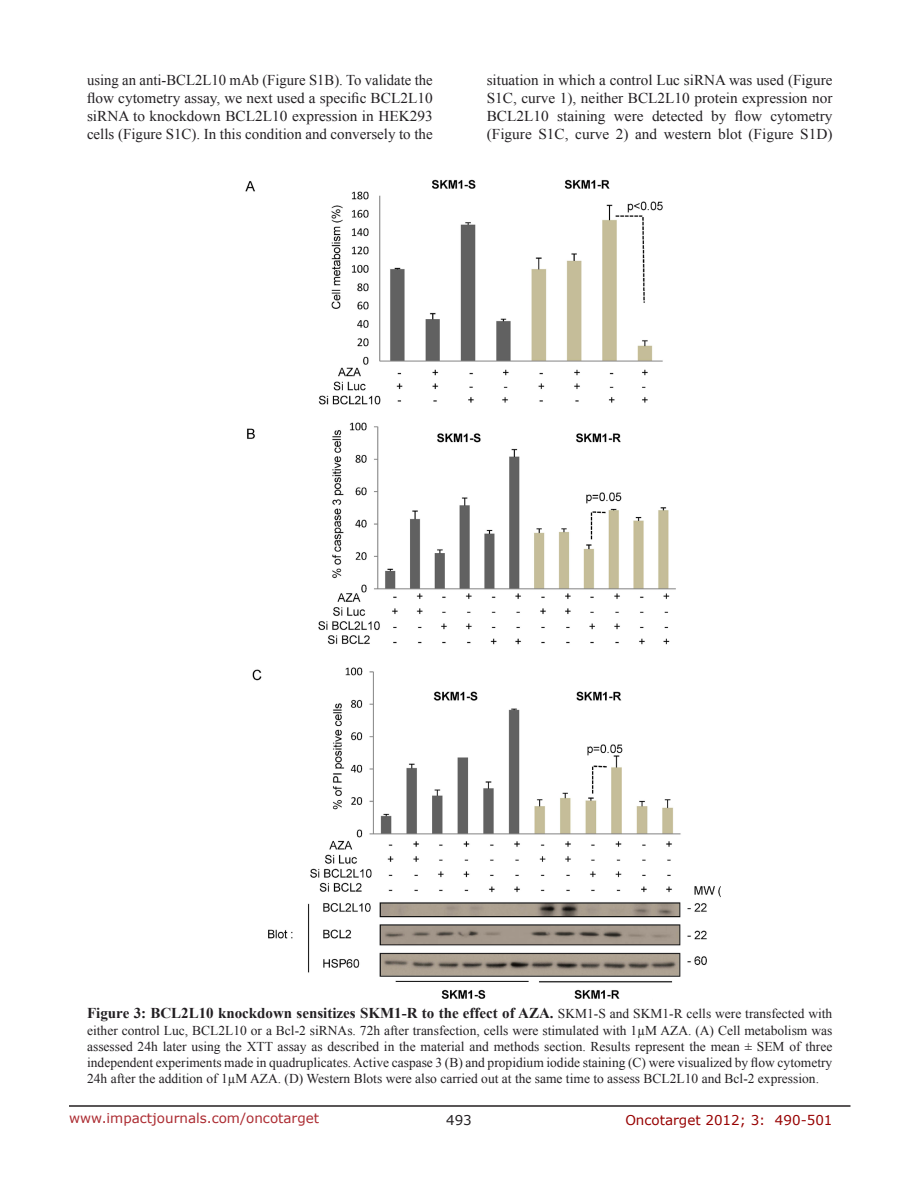
<style>
.page{position:relative;width:918px;height:1188px;background:#fff}
.page>*{position:absolute;margin:0;border:0;box-sizing:border-box;transform-origin:0 0}
.BodyText{font:15px/18px "Times New Roman";color:#221f22;text-align:justify}
.FigureText{font:700 15px "Times New Roman";color:#221f22}
.FigureText-2{font:13.5px/16.2px "Times New Roman";color:#221f22;text-align:justify}
.t1{font:13.5px "Verdana";color:#ac2b31}
.t2{font:13.5px "Verdana";color:#970000}
.t3{font:13.5px "Verdana";color:#221f22}
.s1{font-weight:400;font-size:13.5px}
</style>
<div class="page">
<hr style="left:69px;top:1105px;width:781px;height:2px;background:#231f20">
<img style="left:245px;top:179px;width:476px;height:820px">
<p class="BodyText" style="left:87px;top:71px;width:347px">using an anti-BCL2L10 mAb (Figure S1B). To validate the flow cytometry assay, we next used a specific BCL2L10 siRNA to knockdown BCL2L10 expression in HEK293 cells (Figure S1C). In this condition and conversely to the</p>
<p class="BodyText" style="left:487px;top:71px;width:347px">situation in which a control Luc siRNA was used (Figure S1C, curve 1), neither BCL2L10 protein expression nor BCL2L10 staining were detected by flow cytometry (Figure S1C, curve 2) and western blot (Figure S1D)</p>
<p class="FigureText" style="left:87px;top:1003px;width:747px">Figure 3: BCL2L10 knockdown sensitizes SKM1-R to the effect of AZA. <span class="s1">SKM1-S and SKM1-R cells were transfected with</span></p>
<p class="FigureText-2" style="left:87px;top:1022px;width:747px">either control Luc, BCL2L10 or a Bcl-2 siRNAs. 72h after transfection, cells were stimulated with 1µM AZA. (A) Cell metabolism was assessed 24h later using the XTT assay as described in the material and methods section. Results represent the mean ± SEM of three independent experiments made in quadruplicates. Active caspase 3 (B) and propidium iodide staining (C) were visualized by flow cytometry 24h after the addition of 1µM AZA. (D) Western Blots were also carried out at the same time to assess BCL2L10 and Bcl-2 expression.</p>
<p class="t1" style="left:69px;top:1109px;width:252px">www.impactjournals.com/oncotarget</p>
<p class="t3" style="left:446px;top:1111px;width:27px">493</p>
<p class="t2" style="left:625px;top:1111px;width:209px">Oncotarget 2012; 3: 490-501</p>
</div>
